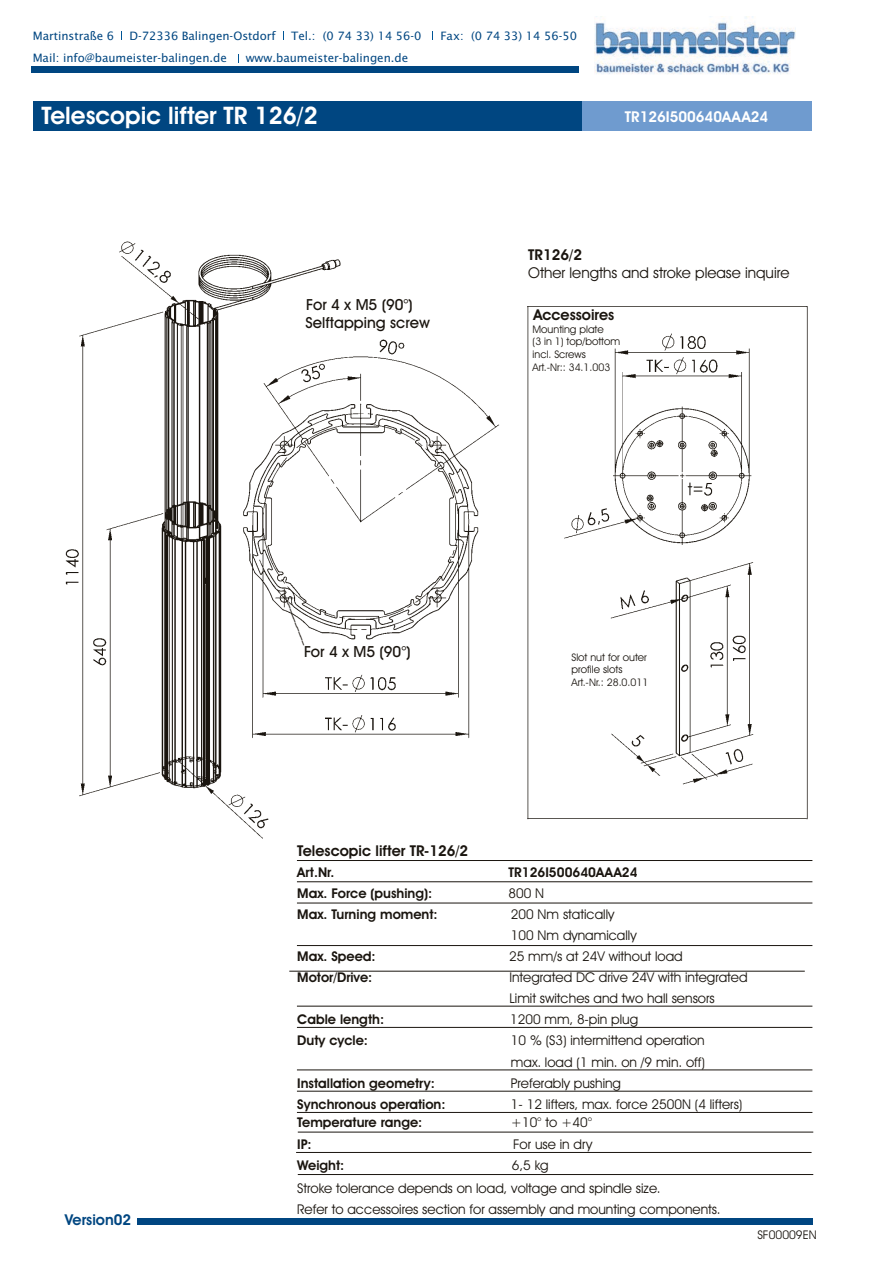
<style>
.page{position:relative;width:894px;height:1263px;background:#fff}
.page>*{position:absolute;margin:0;border:0;box-sizing:border-box;transform-origin:0 0}
.t1{font:700 24.3px "Avant Garde Bk BT";color:#fff}
.t2{font:15.3px/17.5px "Avant Garde Md BT";color:#1a150f}
.t3{font:700 15px "Avant Garde Bk BT";color:#1a150f}
.t4{font:15px "Avant Garde Bk BT";color:#1a150f}
.t5{font:700 15px "Avant Garde Bk BT";color:#fff}
.t6{font:700 15px "Avant Garde Bk BT";color:#004681}
.t7{font:13.5px/21px "Avant Garde Bk BT";color:#1a150f}
.t8{font:700 13.5px "Avant Garde Bk BT";color:#1a150f}
.t9{font:12px "Avant Garde Bk BT";color:#1a150f}
.t10{font:11.55px "Lucida Sans";color:#004681}
.t11{font:10.5px/12.6px "Avant Garde Bk BT";color:#1a150f}
.t12{font:700 9.75px "Avant Garde Bk BT";color:#1a150f}
</style>
<div class="page">
<img style="left:65px;top:241px;width:743px;height:598px">
<div style="left:137px;top:1218px;width:676px;height:7px;background:#004681"></div>
<div style="left:298px;top:830px;width:112px;height:31px;background:#fff"></div>
<div style="left:291px;top:791px;width:113px;height:36px;background:#fff"></div>
<hr style="left:297px;top:860px;width:515px;height:1px;background:#1a150f">
<hr style="left:297px;top:882px;width:515px;height:1px;background:#1a150f">
<hr style="left:297px;top:903px;width:515px;height:1px;background:#1a150f">
<hr style="left:289px;top:971px;width:516px;height:1px;background:#1a150f">
<hr style="left:297px;top:945px;width:515px;height:1px;background:#1a150f">
<hr style="left:297px;top:1006px;width:515px;height:1px;background:#1a150f">
<hr style="left:297px;top:1027px;width:515px;height:1px;background:#1a150f">
<hr style="left:297px;top:1070px;width:515px;height:1px;background:#1a150f">
<hr style="left:297px;top:1091px;width:515px;height:1px;background:#1a150f">
<hr style="left:297px;top:1112px;width:515px;height:1px;background:#1a150f">
<hr style="left:298px;top:1174px;width:515px;height:1px;background:#1a150f">
<hr style="left:296px;top:1152px;width:516px;height:1px;background:#1a150f">
<hr style="left:298px;top:1132px;width:515px;height:1px;background:#1a150f">
<div style="left:32px;top:66px;width:547px;height:7px;background:#004681"></div>
<div style="left:569px;top:101px;width:243px;height:30px;background:#6f9bcf"></div>
<div style="left:33px;top:101px;width:548px;height:30px;background:#004681"></div>
<img style="left:595px;top:17px;width:201px;height:58px">
<p class="t10" style="left:33px;top:31px;width:83px">Martinstraße 6</p>
<p class="t10" style="left:129px;top:31px;width:148px">D-72336 Balingen-Ostdorf</p>
<p class="t10" style="left:291px;top:31px;width:132px">Tel.: (0 74 33) 14 56-0</p>
<p class="t10" style="left:440px;top:31px;width:138px">Fax: (0 74 33) 14 56-50</p>
<p class="t10" style="left:33px;top:53px;width:196px">Mail: info@baumeister-balingen.de</p>
<p class="t10" style="left:246px;top:53px;width:164px">www.baumeister-balingen.de</p>
<h1 class="t1" style="left:42px;top:105px;width:278px">Telescopic lifter TR 126/2</h1>
<p class="t5" style="left:625px;top:111px;width:145px">TR126I500640AAA24</p>
<p class="t2" style="left:306px;top:297px;width:126px">For 4 x M5 (90°)<br>Selftapping screw</p>
<p class="t12" style="left:295px;top:649px;width:55px;rotate:-111deg">___________</p>
<p class="t2" style="left:304px;top:644px;width:108px">For 4 x M5 (90°)</p>
<p class="t3" style="left:528px;top:249px;width:55px">TR126/2</p>
<p class="t4" style="left:528px;top:267px;width:263px">Other lengths and stroke please inquire</p>
<p class="t3" style="left:533px;top:308px;width:82px">Accessoires</p>
<p class="t11" style="left:533px;top:324px;width:89px">Mounting plate<br>(3 in 1) top/bottom incl. Screws<br>Art.-Nr:: 34.1.003</p>
<p class="t11" style="left:571px;top:652px;width:78px">Slot nut for outer profile slots<br>Art.-Nr.: 28.0.011</p>
<p class="t3" style="left:297px;top:844px;width:173px">Telescopic lifter TR-126/2</p>
<p class="t8" style="left:297px;top:867px;width:39px">Art.Nr.</p>
<p class="t8" style="left:509px;top:867px;width:130px">TR126I500640AAA24</p>
<p class="t8" style="left:297px;top:888px;width:136px">Max. Force (pushing):</p>
<p class="t7" style="left:509px;top:884px;width:37px">800 N</p>
<p class="t8" style="left:297px;top:909px;width:142px">Max. Turning moment:</p>
<p class="t7" style="left:511px;top:905px;width:127px">200 Nm statically<br>100 Nm dynamically</p>
<p class="t8" style="left:297px;top:951px;width:80px">Max. Speed:</p>
<p class="t7" style="left:509px;top:947px;width:175px">25 mm/s at 24V without load</p>
<p class="t8" style="left:297px;top:972px;width:77px">Motor/Drive:</p>
<p class="t8" style="left:297px;top:1014px;width:88px">Cable length:</p>
<p class="t7" style="left:510px;top:1010px;width:130px">1200 mm, 8-pin plug</p>
<p class="t8" style="left:297px;top:1035px;width:72px">Duty cycle:</p>
<p class="t8" style="left:297px;top:1077px;width:139px">Installation geometry:</p>
<p class="t7" style="left:511px;top:1074px;width:112px">Preferably pushing</p>
<p class="t8" style="left:297px;top:1098px;width:150px">Synchronous operation:</p>
<p class="t7" style="left:511px;top:1095px;width:233px">1- 12 lifters, max. force 2500N (4 lifters)</p>
<p class="t7" style="left:509px;top:968px;width:240px">Integrated DC drive 24V with integrated<br>Limit switches and two hall sensors</p>
<p class="t7" style="left:511px;top:1031px;width:196px">10 % (S3) intermittend operation max. load (1 min. on /9 min. off)</p>
<p class="t6" style="left:65px;top:1214px;width:68px">Version02</p>
<p class="t8" style="left:297px;top:1117px;width:127px">Temperature range:</p>
<p class="t7" style="left:511px;top:1113px;width:83px">+10° to +40°</p>
<p class="t8" style="left:297px;top:1138px;width:16px">IP:</p>
<p class="t7" style="left:513px;top:1135px;width:81px">For use in dry</p>
<p class="t8" style="left:297px;top:1159px;width:49px">Weight:</p>
<p class="t7" style="left:512px;top:1156px;width:38px">6,5 kg</p>
<p class="t7" style="left:297px;top:1179px;width:425px">Stroke tolerance depends on load, voltage and spindle size.<br>Refer to accessoires section for assembly and mounting components.</p>
<p class="t9" style="left:757px;top:1230px;width:61px">SF00009EN</p>
</div>
